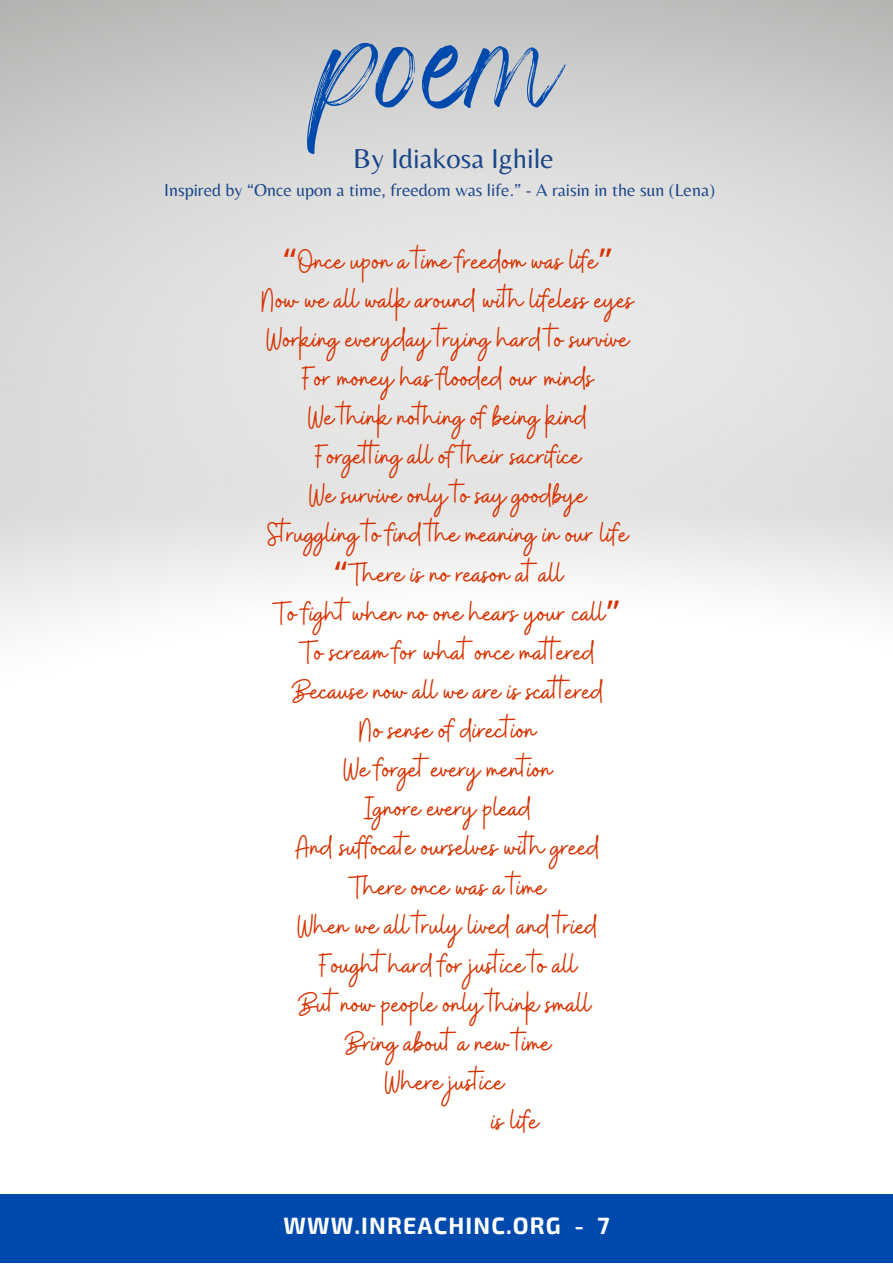
<style>
.page{position:relative;width:893px;height:1264px;background:#fff}
.page>*{position:absolute;margin:0;border:0;box-sizing:border-box;transform-origin:0 0}
.t1{font:72.75px "Wonderful Branding";color:#004aad}
.t2{font:33.45px "Buffalo";color:#d63100}
.t3{font:28.5px "Belleza";color:#1a4789}
.t4{font:700 23.1px "Exo 2";letter-spacing:.05em;color:#fff}
.t5{font:18px "Belleza";color:#1a4789}
.s1{font-family:"Noto Sans Gurmukhi"}
</style>
<div class="page">
<div style="left:0;top:1194px;width:892px;height:68px;background:#004aad"></div>
<p class="t1" style="left:328px;top:49px;width:239px">POEM</p>
<p class="t3" style="left:353px;top:142px;width:202px">By Idiakosa Ighile</p>
<p class="t5" style="left:164px;top:180px;width:552px">Inspired by “Once upon a time, freedom was life.” - A raisin in the sun (Lena)</p>
<p class="t2" style="left:281px;top:239px;width:334px"><span class="s1">“</span>Once upon a time freedom was life<span class="s1">”</span></p>
<p class="t2" style="left:262px;top:278px;width:373px">Now we all walk around with lifeless eyes</p>
<p class="t2" style="left:266px;top:317px;width:363px">Working everyday trying hard to survive</p>
<p class="t2" style="left:302px;top:356px;width:293px">For money has flooded our minds</p>
<p class="t2" style="left:308px;top:395px;width:280px">We think nothing of being kind</p>
<p class="t2" style="left:314px;top:435px;width:267px">Forget ing all of their sacrifice</p>
<p class="t2" style="left:309px;top:474px;width:278px">We survive only to say goodbye</p>
<p class="t2" style="left:267px;top:513px;width:362px">Struggling to find the meaning in our life</p>
<p class="t2" style="left:332px;top:552px;width:232px"><span class="s1">“</span>There is no reason at all</p>
<p class="t2" style="left:274px;top:591px;width:349px">To fight when no one hears your call<span class="s1">”</span></p>
<p class="t2" style="left:300px;top:630px;width:296px">To scream for what once mat ered</p>
<p class="t2" style="left:291px;top:669px;width:313px">Because now all we are is scat ered</p>
<p class="t2" style="left:359px;top:708px;width:178px">No sense of direction</p>
<p class="t2" style="left:343px;top:747px;width:210px">We forget every mention</p>
<p class="t2" style="left:364px;top:787px;width:169px">Ignore every plead</p>
<p class="t2" style="left:296px;top:826px;width:305px">And suffocate ourselves with greed</p>
<p class="t2" style="left:350px;top:865px;width:197px">There once was a time</p>
<p class="t2" style="left:297px;top:904px;width:301px">When we all truly lived and tried</p>
<p class="t2" style="left:319px;top:943px;width:259px">Fought hard for justice to all</p>
<p class="t2" style="left:298px;top:982px;width:294px">But now people only think small</p>
<p class="t2" style="left:345px;top:1021px;width:207px">Bring about a new time</p>
<p class="t2" style="left:385px;top:1060px;width:120px">Where justice</p>
<p class="t2" style="left:491px;top:1099px;width:49px">is life</p>
<p class="t4" style="left:283px;top:1210px;width:328px">WWW.INREACHINC.ORG - 7</p>
</div>
